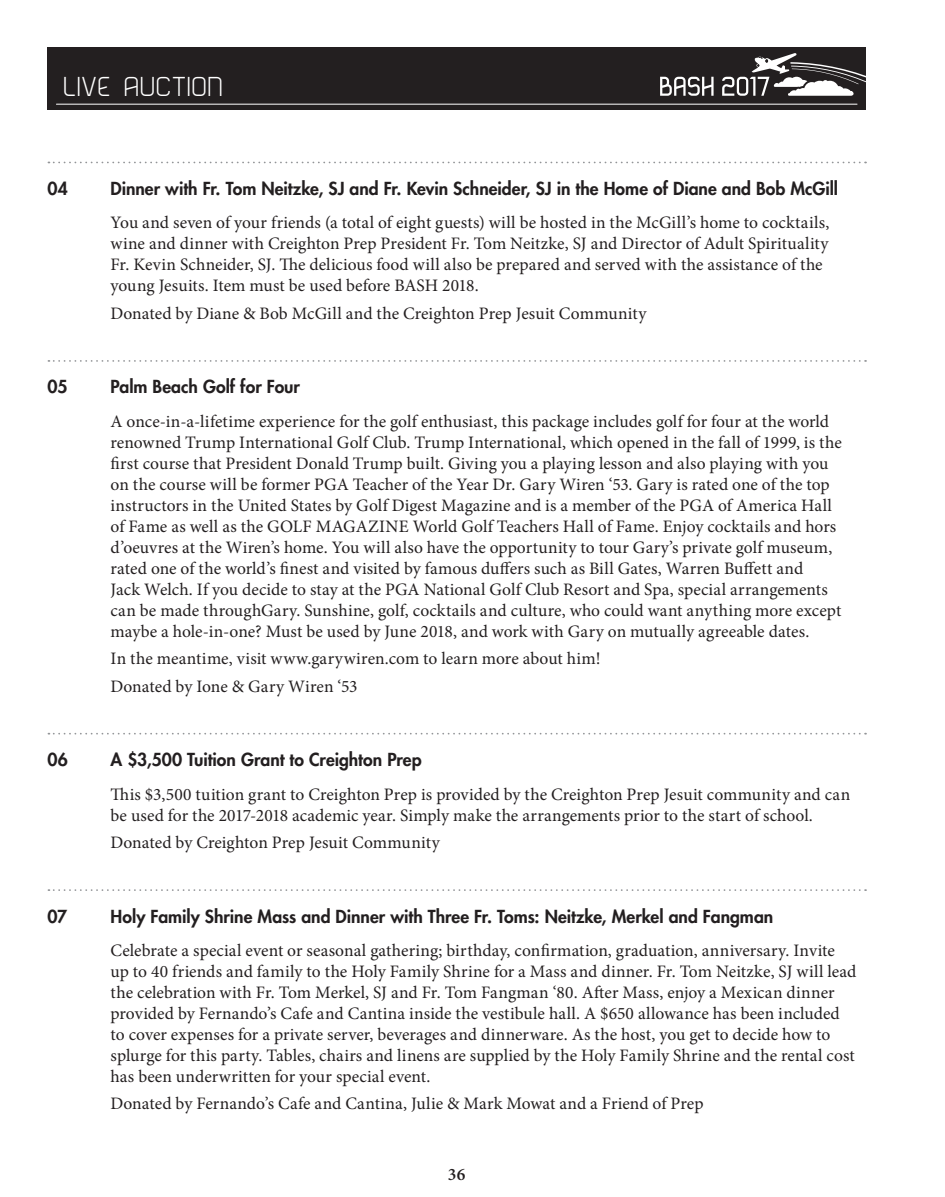
<style>
.page{position:relative;width:945px;height:1197px;background:#fff}
.page>*{position:absolute;margin:0;border:0;box-sizing:border-box;transform-origin:0 0}
.PAGE_HEADING{font:100 31.85px "Bender";letter-spacing:.035em;color:#fff}
.LIVE_AUCTION_DESCRIP{font:17.5px/21px "Minion Pro";letter-spacing:.005em;color:#231f20}
.AUCTION_LISTING_HEAD{font:800 17.5px "Futura Std";color:#231f20}
.t1{font:600 17.5px "Minion Pro";color:#231f20}
</style>
<div class="page">
<div style="left:47px;top:47px;width:819px;height:63px;background:#231f20"></div>
<hr style="left:56px;top:104px;width:801px;height:1px;background:#fff">
<svg style="left:722px;top:53px;width:144px;height:43px"></svg>
<svg style="left:660px;top:77px;width:54px;height:19px"></svg>
<svg style="left:48px;top:162px;width:818px;height:1px"></svg>
<svg style="left:48px;top:360px;width:818px;height:2px"></svg>
<svg style="left:48px;top:733px;width:818px;height:2px"></svg>
<svg style="left:48px;top:889px;width:818px;height:2px"></svg>
<p class="PAGE_HEADING" style="left:63px;top:70px;width:161px">LIVE AUCTION</p>
<p class="AUCTION_LISTING_HEAD" style="left:48px;top:177px;width:22px">04</p>
<p class="AUCTION_LISTING_HEAD" style="left:111px;top:177px;width:729px">Dinner with Fr. Tom Neitzke, SJ and Fr. Kevin Schneider, SJ in the Home of Diane and Bob McGill</p>
<p class="LIVE_AUCTION_DESCRIP" style="left:111px;top:212px;width:720px">You and seven of your friends (a total of eight guests) will be hosted in the McGill’s home to cocktails, wine and dinner with Creighton Prep President Fr. Tom Neitzke, SJ and Director of Adult Spirituality Fr. Kevin Schneider, SJ. The delicious food will also be prepared and served with the assistance of the young Jesuits. Item must be used before BASH 2018.</p>
<p class="LIVE_AUCTION_DESCRIP" style="left:111px;top:303px;width:537px">Donated by Diane &amp; Bob McGill and the Creighton Prep Jesuit Community</p>
<p class="AUCTION_LISTING_HEAD" style="left:48px;top:376px;width:21px">05</p>
<p class="AUCTION_LISTING_HEAD" style="left:111px;top:376px;width:191px">Palm Beach Golf for Four</p>
<p class="LIVE_AUCTION_DESCRIP" style="left:111px;top:411px;width:733px">A once-in-a-lifetime experience for the golf enthusiast, this package includes golf for four at the world renowned Trump International Golf Club. Trump International, which opened in the fall of 1999, is the first course that President Donald Trump built. Giving you a playing lesson and also playing with you on the course will be former PGA Teacher of the Year Dr. Gary Wiren ‘53. Gary is rated one of the top instructors in the United States by Golf Digest Magazine and is a member of the PGA of America Hall of Fame as well as the GOLF MAGAZINE World Golf Teachers Hall of Fame. Enjoy cocktails and hors d’oeuvres at the Wiren’s home. You will also have the opportunity to tour Gary’s private golf museum, rated one of the world’s finest and visited by famous duffers such as Bill Gates, Warren Buffett and<br>Jack Welch. If you decide to stay at the PGA National Golf Club Resort and Spa, special arrangements can be made throughGary. Sunshine, golf, cocktails and culture, who could want anything more except maybe a hole-in-one? Must be used by June 2018, and work with Gary on mutually agreeable dates.</p>
<p class="LIVE_AUCTION_DESCRIP" style="left:111px;top:648px;width:492px">In the meantime, visit www.garywiren.com to learn more about him!</p>
<p class="LIVE_AUCTION_DESCRIP" style="left:111px;top:676px;width:249px">Donated by Ione &amp; Gary Wiren ‘53</p>
<p class="AUCTION_LISTING_HEAD" style="left:48px;top:749px;width:22px">06</p>
<p class="AUCTION_LISTING_HEAD" style="left:111px;top:749px;width:313px">A $3,500 Tuition Grant to Creighton Prep</p>
<p class="LIVE_AUCTION_DESCRIP" style="left:111px;top:784px;width:741px">This $3,500 tuition grant to Creighton Prep is provided by the Creighton Prep Jesuit community and can be used for the 2017-2018 academic year. Simply make the arrangements prior to the start of school.</p>
<p class="LIVE_AUCTION_DESCRIP" style="left:111px;top:832px;width:331px">Donated by Creighton Prep Jesuit Community</p>
<p class="AUCTION_LISTING_HEAD" style="left:48px;top:905px;width:21px">07</p>
<p class="AUCTION_LISTING_HEAD" style="left:111px;top:905px;width:664px">Holy Family Shrine Mass and Dinner with Three Fr. Toms: Neitzke, Merkel and Fangman</p>
<p class="LIVE_AUCTION_DESCRIP" style="left:111px;top:940px;width:747px">Celebrate a special event or seasonal gathering; birthday, confirmation, graduation, anniversary. Invite up to 40 friends and family to the Holy Family Shrine for a Mass and dinner. Fr. Tom Neitzke, SJ will lead the celebration with Fr. Tom Merkel, SJ and Fr. Tom Fangman ‘80. After Mass, enjoy a Mexican dinner provided by Fernando’s Cafe and Cantina inside the vestibule hall. A $650 allowance has been included to cover expenses for a private server, beverages and dinnerware. As the host, you get to decide how to splurge for this party. Tables, chairs and linens are supplied by the Holy Family Shrine and the rental cost has been underwritten for your special event.</p>
<p class="LIVE_AUCTION_DESCRIP" style="left:111px;top:1093px;width:595px">Donated by Fernando’s Cafe and Cantina, Julie &amp; Mark Mowat and a Friend of Prep</p>
<p class="t1" style="left:448px;top:1162px;width:19px">36</p>
</div>
